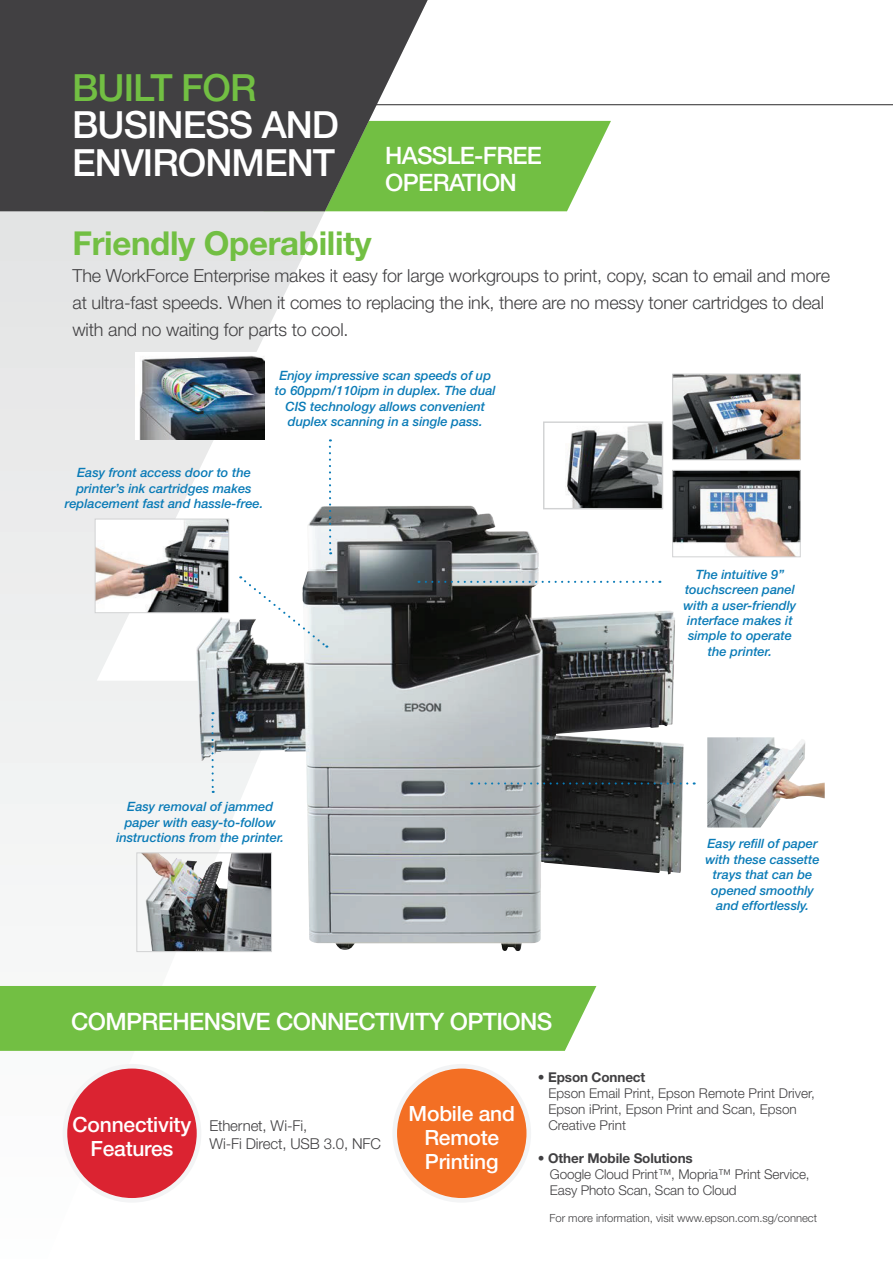
<style>
.page{position:relative;width:893px;height:1263px;background:#fff}
.page>*{position:absolute;margin:0;border:0;box-sizing:border-box;transform-origin:0 0}
.t1{font:500 37.5px/37.5px "Helvetica Neue";letter-spacing:-.025em;color:#fff}
.t2{font:500 37.5px "Helvetica Neue";letter-spacing:-.025em;color:#72bf43}
.t3{font:700 33px "Helvetica Neue LT Std";letter-spacing:-.01em;color:#72bf43}
.t4{font:500 24px/27px "Helvetica Neue";letter-spacing:-.025em;color:#fff}
.t5{font:500 21px/24px "Helvetica Neue";letter-spacing:-.01em;color:#fff;text-align:center}
.t6{font:300 18px/27px "Helvetica Neue";letter-spacing:-.01em;color:#414042}
.t7{font:300 15px/18px "Helvetica Neue";letter-spacing:-.01em;color:#414042}
.t8{font:300 13.5px/16.2px "Helvetica Neue";color:#414042}
.t9{font:700 13.5px "Helvetica Neue LT Std";letter-spacing:-.01em;color:#414042}
.t10{font:italic 500 12.9px/15.5px "Helvetica Neue";color:#0a7bb7;text-align:center}
.t11{font:300 11.25px "Helvetica Neue";color:#414042}
</style>
<div class="page">
<svg style="left:0;top:211px;width:428px;height:991px"></svg>
<svg style="left:428px;top:121px;width:183px;height:90px;background:#82c659"></svg>
<svg style="left:0;top:0;width:428px;height:211px;background:#4c5149"></svg>
<div style="left:0;top:986px;width:596px;height:65px;background:#72bf43"></div>
<img style="left:196px;top:506px;width:475px;height:445px">
<hr style="left:50px;top:104px;width:843px;height:1px;background:#414042">
<img style="left:674px;top:376px;width:125px;height:82px">
<div style="left:672px;top:374px;width:129px;height:86px;border:1px solid #d1d2d3"></div>
<img style="left:674px;top:472px;width:125px;height:83px">
<div style="left:672px;top:470px;width:129px;height:87px;border:1px solid #d1d2d3"></div>
<img style="left:545px;top:423px;width:116px;height:84px">
<div style="left:543px;top:421px;width:120px;height:88px;border:1px solid #d1d2d3"></div>
<svg style="left:418px;top:581px;width:235px;height:2px"></svg>
<svg style="left:329px;top:447px;width:2px;height:107px"></svg>
<img style="left:136px;top:352px;width:128px;height:87px">
<svg style="left:240px;top:576px;width:87px;height:72px"></svg>
<img style="left:97px;top:521px;width:130px;height:90px">
<div style="left:95px;top:519px;width:134px;height:94px;border:1px solid #d1d2d3"></div>
<img style="left:141px;top:854px;width:90px;height:35px">
<div style="left:136px;top:852px;width:136px;height:100px;border:1px solid #d1d2d3"></div>
<svg style="left:211px;top:720px;width:3px;height:73px"></svg>
<img style="left:707px;top:737px;width:118px;height:90px">
<svg style="left:471px;top:782px;width:216px;height:2px"></svg>
<div style="left:65px;top:1066px;width:134px;height:134px;background:#db2331;border-radius:50%"></div>
<div style="left:63px;top:1064px;width:138px;height:138px;border:5px solid #f3f4f5;border-radius:50%"></div>
<div style="left:395px;top:1066px;width:134px;height:134px;background:#f36f24;border-radius:50%"></div>
<div style="left:392px;top:1064px;width:139px;height:138px;border:5px solid #f3f4f5;border-radius:50%"></div>
<h1 class="t2" style="left:72px;top:65px;width:186px">BUILT FOR</h1>
<h1 class="t1" style="left:72px;top:106px;width:268px">BUSINESS AND<br>ENVIRONMENT</h1>
<h3 class="t4" style="left:385px;top:142px;width:158px">HASSLE-FREE<br>OPERATION</h3>
<h2 class="t3" style="left:72px;top:223px;width:301px">Friendly Operability</h2>
<h3 class="t6" style="left:72px;top:262px;width:759px">The WorkForce Enterprise makes it easy for large workgroups to print, copy, scan to email and more at ultra-fast speeds. When it comes to replacing the ink, there are no messy toner cartridges to deal with and no waiting for parts to cool.</h3>
<p class="t10" style="left:275px;top:367px;width:222px">Enjoy impressive scan speeds of up to 60ppm/110ipm in duplex. The dual CIS technology allows convenient duplex scanning in a single pass.</p>
<p class="t10" style="left:65px;top:465px;width:200px">Easy front access door to the printer’s ink cartridges makes replacement fast and hassle-free.</p>
<p class="t10" style="left:116px;top:799px;width:169px">Easy removal of jammed paper with easy-to-follow instructions from the printer.</p>
<h3 class="t4" style="left:71px;top:1007px;width:483px">COMPREHENSIVE CONNECTIVITY OPTIONS</h3>
<p class="t10" style="left:684px;top:566px;width:114px">The intuitive 9” touchscreen panel with a user-friendly interface makes it simple to operate the printer.</p>
<p class="t10" style="left:706px;top:836px;width:116px">Easy refill of paper with these cassette trays that can be opened smoothly and effortlessly.</p>
<h3 class="t5" style="left:73px;top:1112px;width:120px">Connectivity<br>Features</h3>
<p class="t7" style="left:209px;top:1116px;width:173px">Ethernet, Wi-Fi,<br>Wi-Fi Direct, USB 3.0, NFC</p>
<h3 class="t5" style="left:409px;top:1101px;width:108px">Mobile and<br>Remote<br>Printing</h3>
<p class="t9" style="left:538px;top:1068px;width:109px">• Epson Connect</p>
<p class="t8" style="left:548px;top:1084px;width:268px">Epson Email Print, Epson Remote Print Driver,<br>Epson iPrint, Epson Print and Scan, Epson<br>Creative Print</p>
<p class="t9" style="left:538px;top:1149px;width:156px">• Other Mobile Solutions</p>
<p class="t8" style="left:550px;top:1165px;width:261px">Google Cloud Print™, Mopria™ Print Service,<br>Easy Photo Scan, Scan to Cloud</p>
<p class="t11" style="left:549px;top:1211px;width:269px">For more information, visit www.epson.com.sg/connect</p>
</div>
